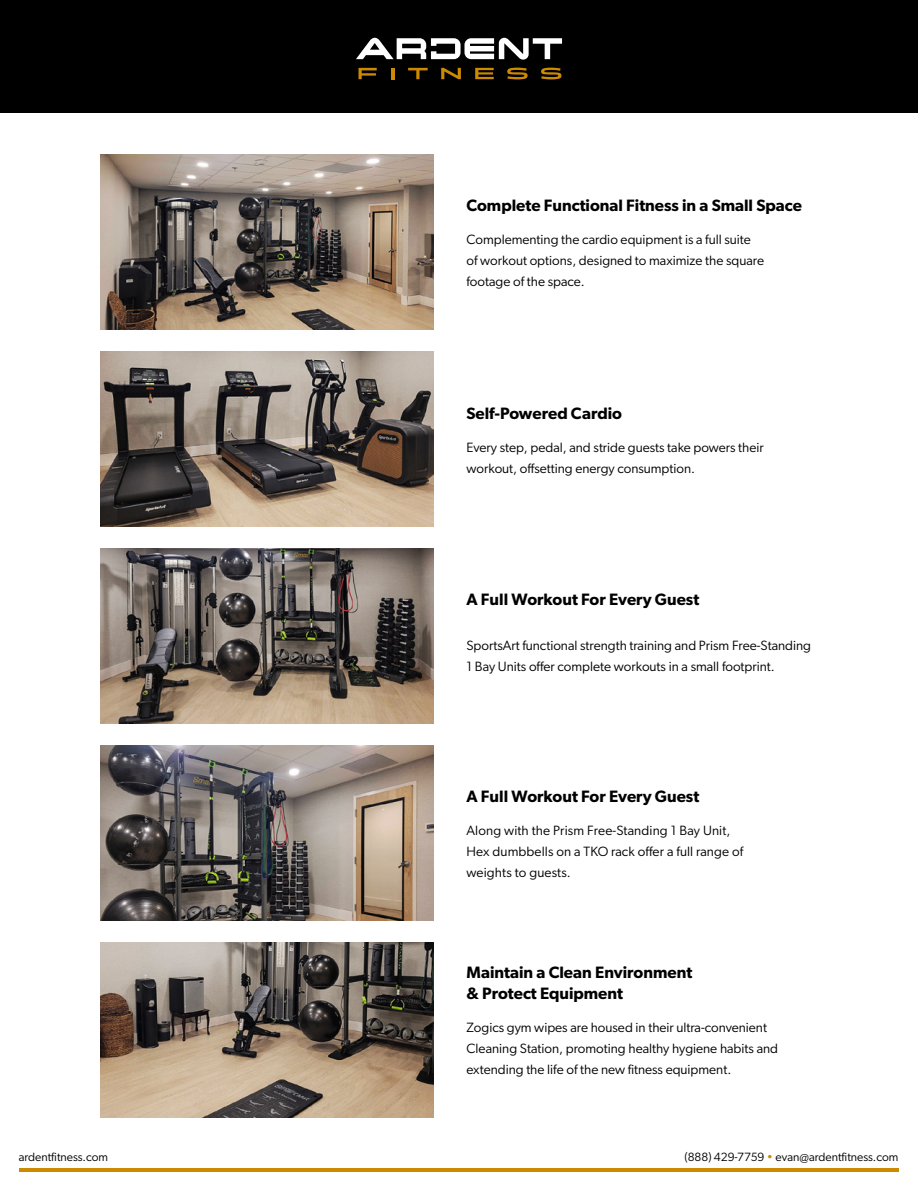
<style>
.page{position:relative;width:918px;height:1188px;background:#fff}
.page>*{position:absolute;margin:0;border:0;box-sizing:border-box;transform-origin:0 0}
.t1{font:600 16.5px/21px "Gibson";color:#000}
.t2{font:13.5px/21px "Gibson";color:#000}
.t3{font:12px "Gibson";color:#000}
.s1{color:#cc8a00}
</style>
<div class="page">
<div style="left:0;top:0;width:918px;height:112px;background:#000"></div>
<svg style="left:359px;top:68px;width:18px;height:11px"></svg>
<svg style="left:391px;top:68px;width:3px;height:11px"></svg>
<svg style="left:408px;top:68px;width:20px;height:11px"></svg>
<svg style="left:441px;top:68px;width:20px;height:11px"></svg>
<svg style="left:475px;top:68px;width:19px;height:11px"></svg>
<svg style="left:507px;top:68px;width:21px;height:11px"></svg>
<svg style="left:541px;top:68px;width:20px;height:11px"></svg>
<svg style="left:356px;top:38px;width:206px;height:22px"></svg>
<hr style="left:19px;top:1168px;width:879px;height:3px;background:#cc8a00">
<img style="left:100px;top:154px;width:333px;height:176px">
<img style="left:100px;top:352px;width:333px;height:175px">
<img style="left:100px;top:549px;width:333px;height:175px">
<img style="left:100px;top:746px;width:333px;height:175px">
<img style="left:100px;top:943px;width:333px;height:175px">
<p class="t1" style="left:466px;top:195px;width:337px">Complete Functional Fitness in a Small Space</p>
<p class="t2" style="left:466px;top:229px;width:299px">Complementing the cardio equipment is a full suite of workout options, designed to maximize the square footage of the space.</p>
<p class="t1" style="left:466px;top:402px;width:157px">Self-Powered Cardio</p>
<p class="t2" style="left:466px;top:436px;width:299px">Every step, pedal, and stride guests take powers their workout, offsetting energy consumption.</p>
<p class="t1" style="left:466px;top:589px;width:234px">A Full Workout For Every Guest</p>
<p class="t2" style="left:466px;top:635px;width:346px">SportsArt functional strength training and Prism Free-Standing<br>1 Bay Units offer complete workouts in a small footprint.</p>
<p class="t1" style="left:466px;top:786px;width:234px">A Full Workout For Every Guest</p>
<p class="t2" style="left:466px;top:820px;width:278px">Along with the Prism Free-Standing 1 Bay Unit,<br>Hex dumbbells on a TKO rack offer a full range of weights to guests.</p>
<p class="t1" style="left:466px;top:962px;width:227px">Maintain a Clean Environment &amp; Protect Equipment</p>
<p class="t2" style="left:466px;top:1017px;width:313px">Zogics gym wipes are housed in their ultra-convenient<br>Cleaning Station, promoting healthy hygiene habits and extending the life of the new fitness equipment.</p>
<p class="t3" style="left:19px;top:1150px;width:91px">ardentfitness.com</p>
<p class="t3" style="left:685px;top:1150px;width:215px">(888) 429-7759 <span class="s1">•</span> evan@ardentfitness.com</p>
</div>
